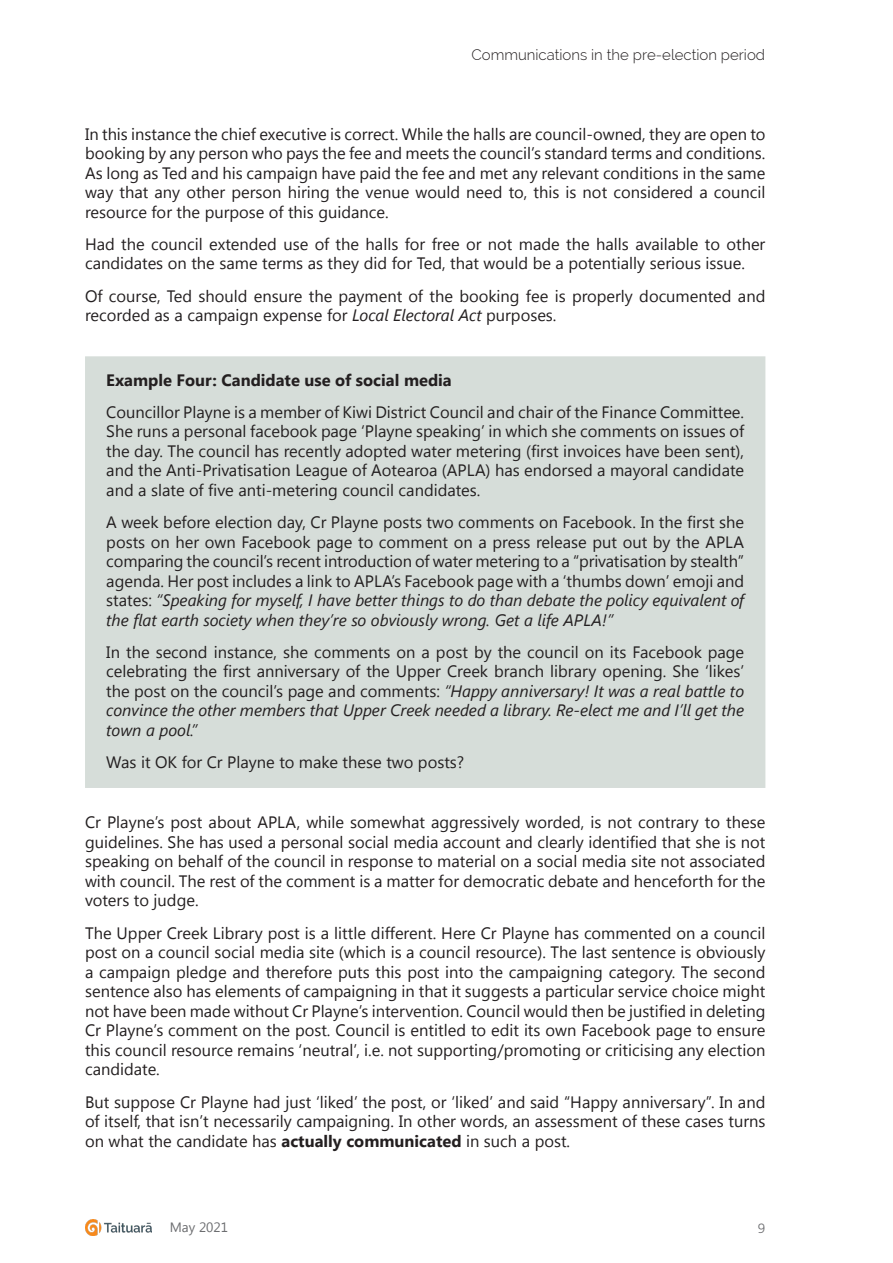
<style>
.page{position:relative;width:893px;height:1263px;background:#fff}
.page>*{position:absolute;margin:0;border:0;box-sizing:border-box;transform-origin:0 0}
.Body_text{font:16.5px/19.5px "Segoe UI";color:#231f20;text-align:justify}
.Body_text-2{font:700 16.5px "Segoe UI";color:#231f20}
.t1{font:300 15px "Raleway";color:#231f20}
.t2{font:13.5px "Segoe UI";color:#6c6d70}
.t3{font:300 13.5px "Frutiger";color:#6c6d70}
.s1{font-style:italic}
.s2{font-weight:700}
</style>
<div class="page">
<img style="left:85px;top:1219px;width:67px;height:16px">
<div style="left:85px;top:356px;width:680px;height:432px;background:#d6ddd9"></div>
<p class="t1" style="left:472px;top:46px;width:295px">Communications in the pre-election period</p>
<p class="Body_text" style="left:85px;top:123px;width:682px">In this instance the chief executive is correct. While the halls are council-owned, they are open to booking by any person who pays the fee and meets the council’s standard terms and conditions.<br>As long as Ted and his campaign have paid the fee and met any relevant conditions in the same way that any other person hiring the venue would need to, this is not considered a council resource for the purpose of this guidance.</p>
<p class="Body_text" style="left:85px;top:233px;width:682px">Had the council extended use of the halls for free or not made the halls available to other candidates on the same terms as they did for Ted, that would be a potentially serious issue.</p>
<p class="Body_text" style="left:85px;top:285px;width:682px">Of course, Ted should ensure the payment of the booking fee is properly documented and recorded as a campaign expense for <span class="s1">Local Electoral Act</span> purposes.</p>
<p class="Body_text-2" style="left:106px;top:368px;width:347px">Example Four: Candidate use of social media</p>
<p class="Body_text" style="left:106px;top:402px;width:639px">Councillor Playne is a member of Kiwi District Council and chair of the Finance Committee.<br>She runs a personal facebook page ‘Playne speaking’ in which she comments on issues of the day. The council has recently adopted water metering (first invoices have been sent), and the Anti-Privatisation League of Aotearoa (APLA) has endorsed a mayoral candidate and a slate of five anti-metering council candidates.</p>
<p class="Body_text" style="left:106px;top:512px;width:639px">A week before election day, Cr Playne posts two comments on Facebook. In the first she posts on her own Facebook page to comment on a press release put out by the APLA comparing the council’s recent introduction of water metering to a “privatisation by stealth” agenda. Her post includes a link to APLA’s Facebook page with a ‘thumbs down’ emoji and states: <span class="s1">“Speaking for myself, I have better things to do than debate the policy equivalent of the flat earth society when they’re so obviously wrong. Get a life APLA!”</span></p>
<p class="Body_text" style="left:106px;top:642px;width:639px">In the second instance, she comments on a post by the council on its Facebook page celebrating the first anniversary of the Upper Creek branch library opening. She ‘likes’ the post on the council’s page and comments: <span class="s1">“Happy anniversary! It was a real battle to convince the other members that Upper Creek needed a library. Re-elect me and I’ll get the town a pool.”</span></p>
<p class="Body_text" style="left:106px;top:752px;width:360px">Was it OK for Cr Playne to make these two posts?</p>
<p class="Body_text" style="left:85px;top:812px;width:682px">Cr Playne’s post about APLA, while somewhat aggressively worded, is not contrary to these guidelines. She has used a personal social media account and clearly identified that she is not speaking on behalf of the council in response to material on a social media site not associated with council. The rest of the comment is a matter for democratic debate and henceforth for the voters to judge.</p>
<p class="Body_text" style="left:85px;top:922px;width:682px">The Upper Creek Library post is a little different. Here Cr Playne has commented on a council post on a council social media site (which is a council resource). The last sentence is obviously a campaign pledge and therefore puts this post into the campaigning category. The second sentence also has elements of campaigning in that it suggests a particular service choice might not have been made without Cr Playne’s intervention. Council would then be justified in deleting Cr Playne’s comment on the post. Council is entitled to edit its own Facebook page to ensure this council resource remains ‘neutral’, i.e. not supporting/promoting or criticising any election candidate.</p>
<p class="Body_text" style="left:85px;top:1091px;width:682px">But suppose Cr Playne had just ‘liked’ the post, or ‘liked’ and said “Happy anniversary”. In and of itself, that isn’t necessarily campaigning. In other words, an assessment of these cases turns on what the candidate has <span class="s2">actually communicated</span> in such a post.</p>
<p class="t2" style="left:170px;top:1218px;width:60px">May 2021</p>
<p class="t3" style="left:758px;top:1221px;width:9px">9</p>
</div>
